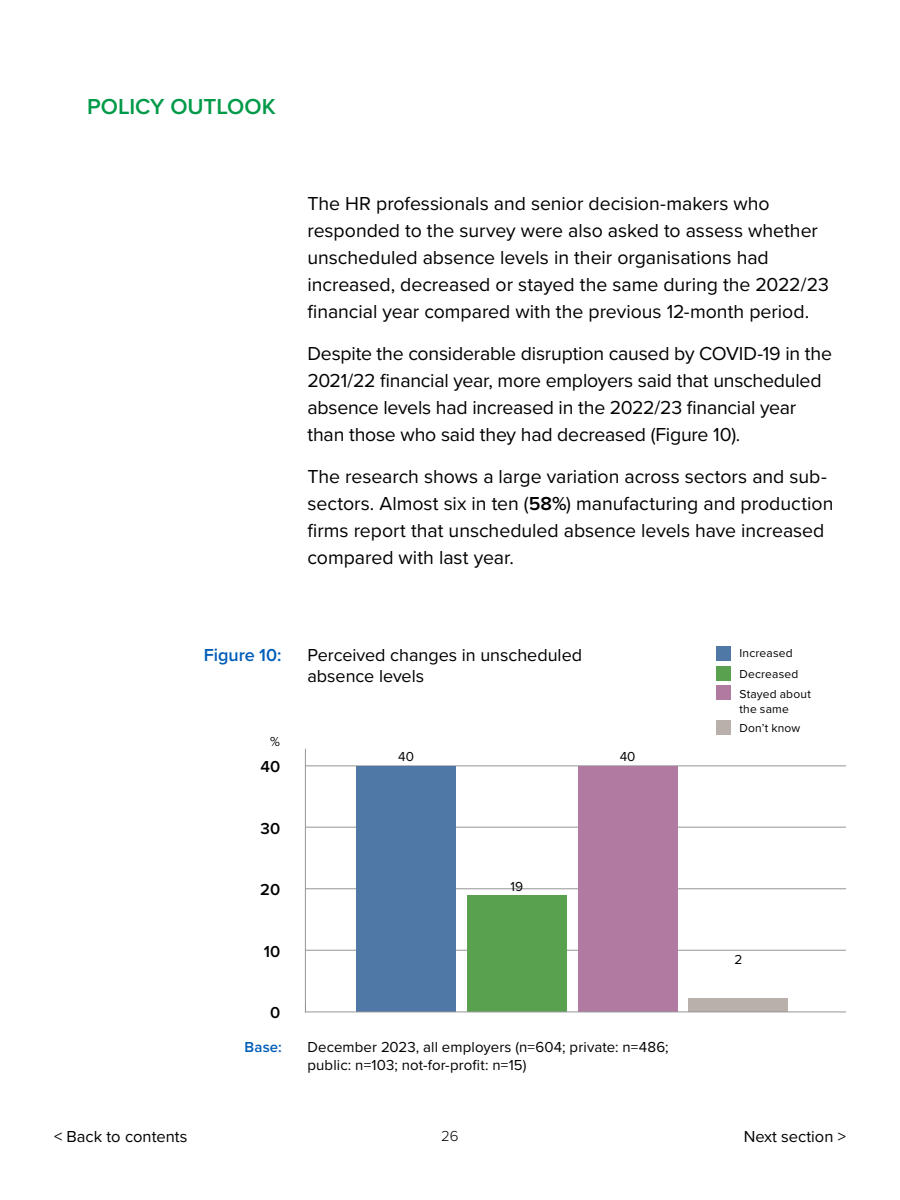
<style>
.page{position:relative;width:900px;height:1200px;background:#fff}
.page>*{position:absolute;margin:0;border:0;box-sizing:border-box;transform-origin:0 0}
.t1{font:600 22.5px "Proxima Nova";color:#019a49}
.t2{font:19.5px/27px "Proxima Nova";letter-spacing:-.005em;color:#000}
.t3{font:18px/21.6px "Proxima Nova";color:#000}
.t4{font:600 18px "Proxima Nova";letter-spacing:-.005em;color:#005eb8}
.t5{font:16.5px "Proxima Nova";color:#000}
.t6{font:600 16.5px "Proxima Nova";color:#000}
.t7{font:15px/18px "Proxima Nova";letter-spacing:.005em;color:#000}
.t8{font:600 15px "Proxima Nova";color:#005eb8}
.t9{font:300 15px "Proxima Nova";color:#000}
.t10{font:13.5px "Proxima Nova";color:#000}
.t11{font:12px/20.7px "Proxima Nova";letter-spacing:.015em;color:#000}
.s1{font-weight:600}
</style>
<div class="page">
<hr style="left:305px;top:766px;width:541px;height:1px;background:#949597">
<hr style="left:305px;top:827px;width:541px;height:1px;background:#949597">
<hr style="left:305px;top:889px;width:541px;height:1px;background:#949597">
<hr style="left:305px;top:950px;width:541px;height:1px;background:#949597">
<div style="left:716px;top:646px;width:15px;height:15px;background:#4f78a6"></div>
<div style="left:716px;top:666px;width:15px;height:15px;background:#59a14f"></div>
<div style="left:716px;top:720px;width:15px;height:15px;background:#bab0ab"></div>
<div style="left:716px;top:685px;width:15px;height:15px;background:#b07aa1"></div>
<hr style="left:305px;top:749px;width:1px;height:263px;background:#939598">
<div style="left:689px;top:998px;width:99px;height:13px;background:#bab0ab"></div>
<div style="left:578px;top:766px;width:99px;height:245px;background:#b07aa1"></div>
<div style="left:467px;top:895px;width:100px;height:116px;background:#59a14f"></div>
<div style="left:356px;top:766px;width:100px;height:245px;background:#4f78a6"></div>
<hr style="left:305px;top:1011px;width:541px;height:1px;background:#939598">
<p class="t1" style="left:87px;top:97px;width:190px">POLICY OUTLOOK</p>
<p class="t2" style="left:308px;top:192px;width:523px">The HR professionals and senior decision-makers who responded to the survey were also asked to assess whether unscheduled absence levels in their organisations had increased, decreased or stayed the same during the 2022/23 financial year compared with the previous 12-month period.</p>
<p class="t2" style="left:308px;top:342px;width:526px">Despite the considerable disruption caused by COVID-19 in the 2021/22 financial year, more employers said that unscheduled absence levels had increased in the 2022/23 financial year than those who said they had decreased (Figure 10).</p>
<p class="t2" style="left:308px;top:465px;width:527px">The research shows a large variation across sectors and sub&shy;sectors. Almost six in ten (<span class="s1">58%</span>) manufacturing and production firms report that unscheduled absence levels have increased compared with last year.</p>
<p class="t4" style="left:204px;top:647px;width:79px">Figure 10:</p>
<p class="t11" style="left:740px;top:644px;width:60px">Increased<br>Decreased</p>
<p class="t3" style="left:307px;top:645px;width:276px">Perceived changes in unscheduled absence levels</p>
<p class="t11" style="left:740px;top:687px;width:73px;line-height:15px">Stayed about the same</p>
<p class="t10" style="left:270px;top:735px;width:11px">%</p>
<p class="t6" style="left:260px;top:760px;width:21px">40</p>
<p class="t6" style="left:261px;top:821px;width:21px">30</p>
<p class="t6" style="left:260px;top:883px;width:21px">20</p>
<p class="t6" style="left:264px;top:944px;width:18px">10</p>
<p class="t6" style="left:270px;top:1006px;width:12px">0</p>
<p class="t8" style="left:245px;top:1040px;width:39px">Base:</p>
<p class="t10" style="left:398px;top:751px;width:17px">40</p>
<p class="t10" style="left:620px;top:751px;width:17px">40</p>
<p class="t10" style="left:511px;top:881px;width:14px">19</p>
<p class="t7" style="left:308px;top:1039px;width:363px">December 2023, all employers (n=604; private: n=486; public: n=103; not-for-profit: n=15)</p>
<p class="t11" style="left:740px;top:719px;width:62px">Don’t know</p>
<p class="t10" style="left:734px;top:954px;width:9px">2</p>
<p class="t5" style="left:54px;top:1129px;width:135px">&lt; Back to contents</p>
<p class="t9" style="left:441px;top:1129px;width:19px">26</p>
<p class="t5" style="left:744px;top:1129px;width:104px">Next section &gt;</p>
</div>
